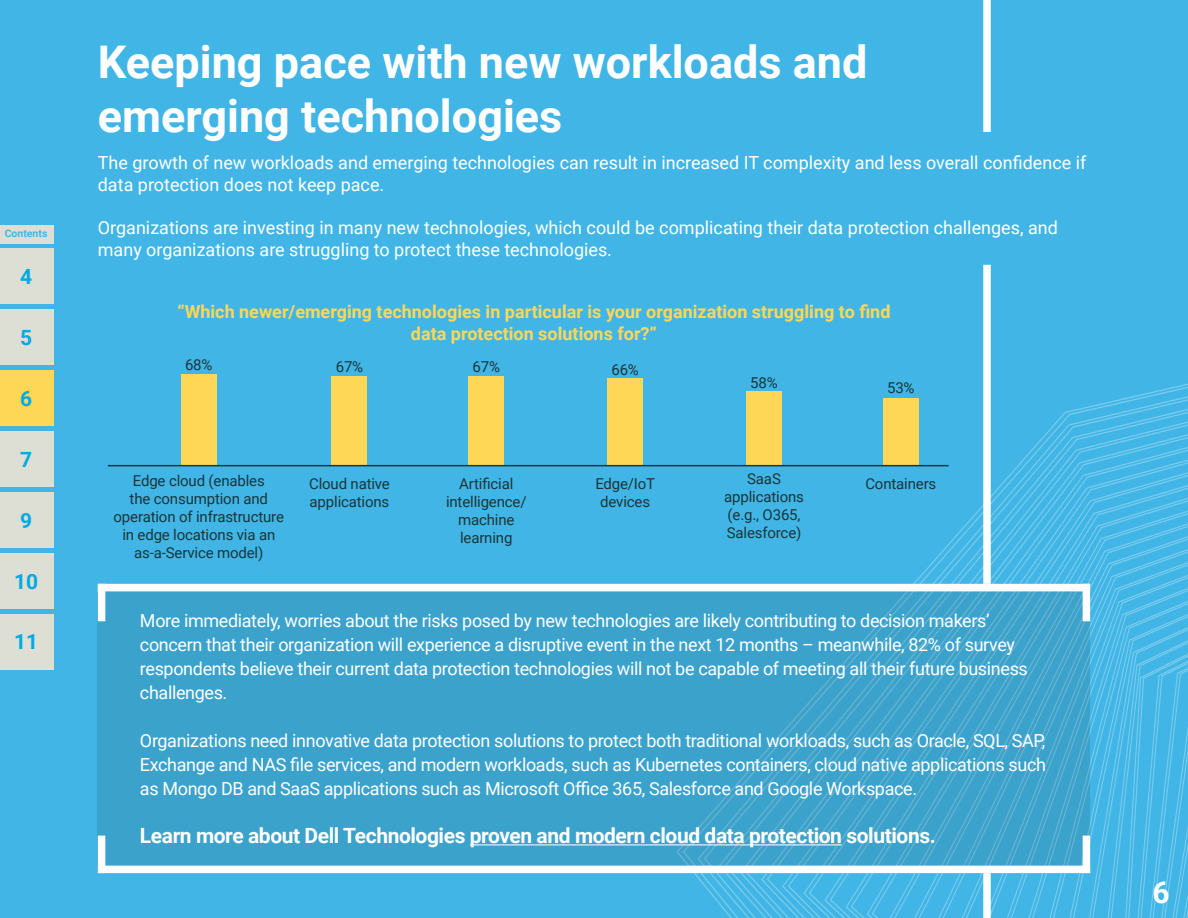
<style>
.page{position:relative;width:1188px;height:918px;background:#41b6e6}
.page>*{position:absolute;margin:0;border:0;box-sizing:border-box;transform-origin:0 0}
.t1{font:700 45px/54px "Roboto";color:#fff}
.t2{font:700 30px "Roboto";color:#fff}
.t3{font:700 21px "Roboto";letter-spacing:-.02em;color:#fff}
.t4{font:700 21px "Roboto";color:#00aae3}
.t5{font:18px/24px "Roboto";letter-spacing:-.02em;color:#fff}
.t6{font:18px/21.6px "Roboto";color:#fff}
.t7{font:700 18px/21.6px "Roboto";color:#ffd757;text-align:center}
.t8{font:15px/18px "Roboto";letter-spacing:-.01em;color:#1b3538;text-align:center}
.t9{font:700 10.5px "Roboto";color:#41b6e6}
</style>
<div class="page">
<svg style="left:677px;top:264px;width:511px;height:654px"></svg>
<div style="left:98px;top:592px;width:992px;height:274px;background:#3ba2cc"></div>
<div style="left:98px;top:584px;width:7px;height:37px;background:#fff"></div>
<div style="left:1083px;top:584px;width:7px;height:37px;background:#fff"></div>
<div style="left:98px;top:584px;width:992px;height:7px;background:#fff"></div>
<div style="left:1083px;top:836px;width:7px;height:37px;background:#fff"></div>
<div style="left:98px;top:836px;width:7px;height:37px;background:#fff"></div>
<div style="left:98px;top:866px;width:992px;height:7px;background:#fff"></div>
<hr style="left:470px;top:844px;width:372px;height:1px;background:#fff">
<div style="left:983px;top:0;width:8px;height:132px;background:#fff"></div>
<div style="left:983px;top:265px;width:8px;height:319px;background:#fff"></div>
<div style="left:983px;top:873px;width:8px;height:45px;background:#fff"></div>
<div style="left:181px;top:374px;width:36px;height:92px;background:#ffd757"></div>
<div style="left:468px;top:376px;width:36px;height:90px;background:#ffd757"></div>
<div style="left:746px;top:391px;width:36px;height:75px;background:#ffd757"></div>
<div style="left:332px;top:376px;width:35px;height:90px;background:#ffd757"></div>
<div style="left:607px;top:378px;width:36px;height:88px;background:#ffd757"></div>
<div style="left:883px;top:399px;width:36px;height:67px;background:#ffd757"></div>
<hr style="left:108px;top:465px;width:841px;height:1px;background:#1b3538">
<div style="left:0;top:225px;width:54px;height:18px;background:#dddfd5"></div>
<div style="left:0;top:249px;width:54px;height:55px;background:#dddfd5"></div>
<div style="left:0;top:309px;width:54px;height:56px;background:#dddfd5"></div>
<div style="left:0;top:431px;width:54px;height:56px;background:#dddfd5"></div>
<div style="left:0;top:492px;width:54px;height:56px;background:#dddfd5"></div>
<div style="left:0;top:370px;width:54px;height:56px;background:#ffd757"></div>
<div style="left:0;top:553px;width:54px;height:56px;background:#dddfd5"></div>
<div style="left:0;top:614px;width:54px;height:55px;background:#dddfd5"></div>
<p class="t9" style="left:5px;top:226px;width:44px">Contents</p>
<p class="t4" style="left:20px;top:262px;width:14px">4</p>
<p class="t4" style="left:20px;top:323px;width:14px">5</p>
<p class="t4" style="left:20px;top:384px;width:14px">6</p>
<p class="t4" style="left:20px;top:445px;width:14px">7</p>
<p class="t4" style="left:20px;top:506px;width:14px">9</p>
<p class="t4" style="left:14px;top:566px;width:26px">10</p>
<p class="t4" style="left:14px;top:627px;width:26px">11</p>
<h1 class="t1" style="left:98px;top:33px;width:771px">Keeping pace with new workloads and emerging technologies</h1>
<p class="t6" style="left:98px;top:151px;width:990px">The growth of new workloads and emerging technologies can result in increased IT complexity and less overall confidence if data protection does not keep pace.</p>
<p class="t6" style="left:98px;top:216px;width:962px">Organizations are investing in many new technologies, which could be complicating their data protection challenges, and many organizations are struggling to protect these technologies.</p>
<p class="t7" style="left:177px;top:301px;width:715px">“Which newer/emerging technologies in particular is your organization struggling to find data protection solutions for?”</p>
<p class="t8" style="left:185px;top:355px;width:29px">68%</p>
<p class="t8" style="left:336px;top:357px;width:29px">67%</p>
<p class="t8" style="left:114px;top:471px;width:172px">Edge cloud (enables<br>the consumption and operation of infrastructure in edge locations via an as-a-Service model)</p>
<p class="t8" style="left:309px;top:474px;width:82px;text-align:left">Cloud native applications</p>
<p class="t8" style="left:472px;top:357px;width:29px">67%</p>
<p class="t8" style="left:446px;top:474px;width:82px">Artificial intelligence/ machine learning</p>
<p class="t8" style="left:611px;top:360px;width:29px">66%</p>
<p class="t8" style="left:595px;top:474px;width:61px">Edge/IoT devices</p>
<p class="t8" style="left:750px;top:373px;width:29px">58%</p>
<p class="t8" style="left:724px;top:469px;width:81px">SaaS applications (e.g., O365,<br>Salesforce)</p>
<p class="t8" style="left:887px;top:378px;width:29px">53%</p>
<p class="t8" style="left:865px;top:474px;width:72px">Containers</p>
<p class="t5" style="left:140px;top:608px;width:889px">More immediately, worries about the risks posed by new technologies are likely contributing to decision makers’ concern that their organization will experience a disruptive event in the next 12 months – meanwhile, 82% of survey respondents believe their current data protection technologies will not be capable of meeting all their future business challenges.</p>
<p class="t5" style="left:140px;top:728px;width:908px;text-align:justify">Organizations need innovative data protection solutions to protect both traditional workloads, such as Oracle, SQL, SAP, Exchange and NAS file services, and modern workloads, such as Kubernetes containers, cloud native applications such as Mongo DB and SaaS applications such as Microsoft Office 365, Salesforce and Google Workspace.</p>
<p class="t3" style="left:140px;top:821px;width:797px">Learn more about Dell Technologies proven and modern cloud data protection solutions.</p>
<h2 class="t2" style="left:1152px;top:871px;width:19px">6</h2>
</div>
